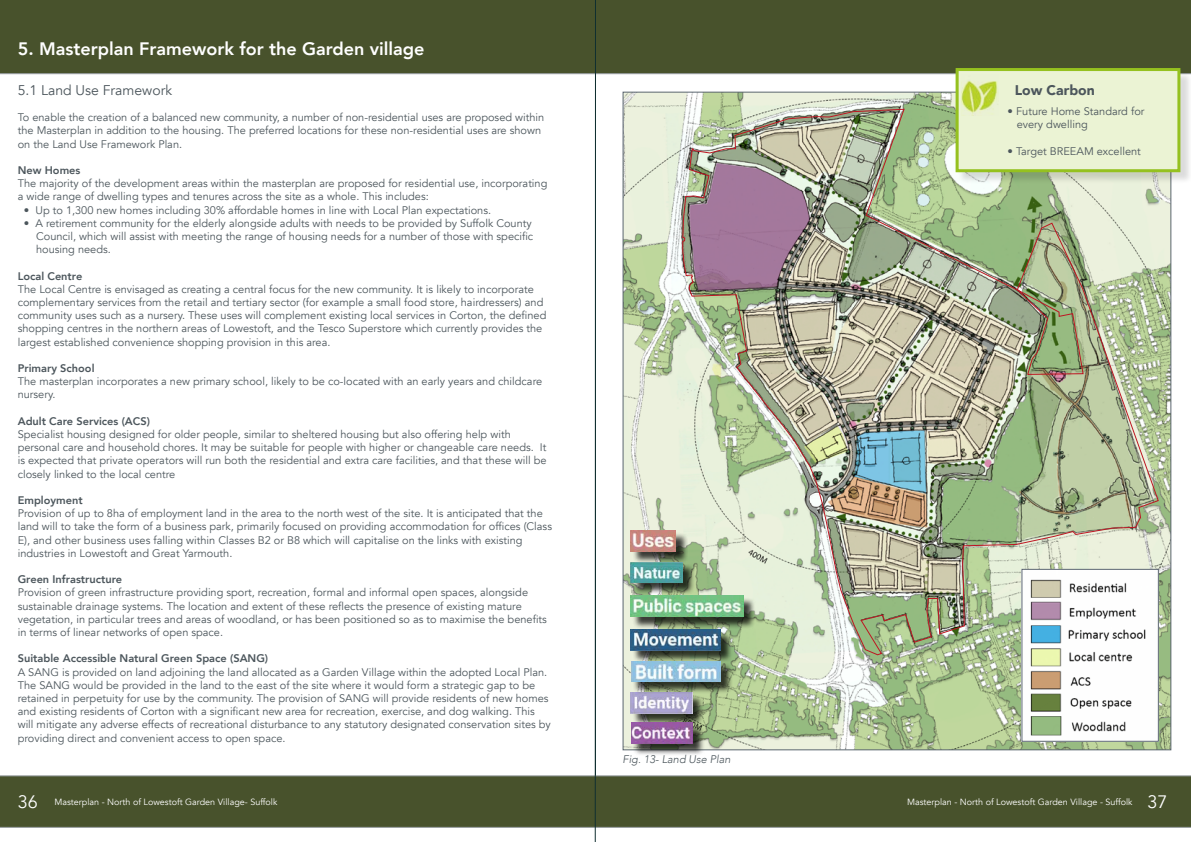
<style>
.page{position:relative;width:1191px;height:842px;background:#fff}
.page>*{position:absolute;margin:0;border:0;box-sizing:border-box;transform-origin:0 0}
.t1{font:800 18px "Avenir";color:#fff}
.t2{font:14px "Avenir";color:#4c565c}
.t3{font:900 14px "Avenir";color:#4c565c}
.t4{font:11px/13.2px "Avenir";color:#4c565c}
.t5{font:800 11px "Avenir";color:#4c565c}
.t6{font:italic 300 11px "Avenir";color:#4c565c}
.t7{font:9px "Avenir";color:#fff}
.s1{font-size:18px}
</style>
<div class="page">
<svg style="left:0;top:775px;width:1191px;height:53px;background:#4c5632"></svg>
<div style="left:0;top:0;width:1191px;height:74px;background:#48522c"></div>
<hr style="left:595px;top:0;width:1px;height:842px;background:#102f30">
<img style="left:624px;top:94px;width:545px;height:654px">
<img style="left:1023px;top:656px;width:133px;height:84px">
<div style="left:1021px;top:569px;width:137px;height:173px;border:1px solid #5b6670"></div>
<div style="left:632px;top:631px;width:101px;height:31px;background:#000;opacity:.75"></div>
<img style="left:631px;top:629px;width:51px;height:21px">
<div style="left:632px;top:597px;width:124px;height:33px;background:#000;opacity:.75"></div>
<img style="left:631px;top:595px;width:51px;height:22px">
<div style="left:632px;top:532px;width:56px;height:32px;background:#000;opacity:.75"></div>
<img style="left:631px;top:530px;width:45px;height:21px">
<div style="left:632px;top:564px;width:63px;height:31px;background:#000;opacity:.75"></div>
<img style="left:631px;top:562px;width:51px;height:21px">
<div style="left:632px;top:694px;width:72px;height:32px;background:#000;opacity:.75"></div>
<img style="left:631px;top:693px;width:61px;height:20px">
<div style="left:632px;top:724px;width:72px;height:32px;background:#000;opacity:.75"></div>
<img style="left:631px;top:722px;width:61px;height:21px">
<div style="left:632px;top:662px;width:101px;height:32px;background:#000;opacity:.75"></div>
<img style="left:631px;top:661px;width:89px;height:21px">
<img style="left:682px;top:108px;width:477px;height:548px">
<div style="left:957px;top:71px;width:234px;height:114px;background:#000;opacity:.75"></div>
<div style="left:955px;top:70px;width:225px;height:102px;background:#ebf3d4;border:3px solid #95c11f"></div>
<h1 class="t1" style="left:18px;top:35px;width:408px">5. Masterplan Framework for the Garden village</h1>
<p class="t2" style="left:18px;top:82px;width:156px">5.1 Land Use Framework</p>
<p class="t4" style="left:18px;top:111px;width:528px">To enable the creation of a balanced new community, a number of non-residential uses are proposed within the Masterplan in addition to the housing. The preferred locations for these non-residential uses are shown on the Land Use Framework Plan.</p>
<p class="t5" style="left:18px;top:162px;width:64px">New Homes</p>
<p class="t4" style="left:18px;top:177px;width:531px">The majority of the development areas within the masterplan are proposed for residential use, incorporating a wide range of dwelling types and tenures across the site as a whole. This includes:</p>
<p class="t4" style="left:24px;top:203px;width:469px">• Up to 1,300 new homes including 30% affordable homes in line with Local Plan expectations.</p>
<p class="t4" style="left:36px;top:217px;width:499px;text-indent:-12px">• A retirement community for the elderly alongside adults with needs to be provided by Suffolk County<br>Council, which will assist with meeting the range of housing needs for a number of those with specific housing needs.</p>
<p class="t5" style="left:18px;top:267px;width:66px">Local Centre</p>
<p class="t4" style="left:18px;top:283px;width:530px">The Local Centre is envisaged as creating a central focus for the new community. It is likely to incorporate complementary services from the retail and tertiary sector (for example a small food store, hairdressers) and community uses such as a nursery. These uses will complement existing local services in Corton, the defined shopping centres in the northern areas of Lowestoft, and the Tesco Superstore which currently provides the largest established convenience shopping provision in this area.</p>
<p class="t5" style="left:18px;top:360px;width:78px">Primary School</p>
<p class="t4" style="left:18px;top:375px;width:526px">The masterplan incorporates a new primary school, likely to be co-located with an early years and childcare nursery.</p>
<p class="t5" style="left:18px;top:412px;width:134px">Adult Care Services (ACS)</p>
<p class="t4" style="left:18px;top:428px;width:530px">Specialist housing designed for older people, similar to sheltered housing but also offering help with personal care and household chores. It may be suitable for people with higher or changeable care needs. It is expected that private operators will run both the residential and extra care facilities, and that these will be closely linked to the local centre</p>
<p class="t5" style="left:18px;top:492px;width:66px">Employment</p>
<p class="t4" style="left:18px;top:507px;width:536px">Provision of up to 8ha of employment land in the area to the north west of the site. It is anticipated that the land will to take the form of a business park, primarily focused on providing accommodation for offices (Class E), and other business uses falling within Classes B2 or B8 which will capitalise on the links with existing industries in Lowestoft and Great Yarmouth.</p>
<p class="t5" style="left:18px;top:571px;width:106px">Green Infrastructure</p>
<p class="t4" style="left:18px;top:586px;width:531px">Provision of green infrastructure providing sport, recreation, formal and informal open spaces, alongside sustainable drainage systems. The location and extent of these reflects the presence of existing mature vegetation, in particular trees and areas of woodland, or has been positioned so as to maximise the benefits in terms of linear networks of open space.</p>
<p class="t5" style="left:18px;top:650px;width:252px">Suitable Accessible Natural Green Space (SANG)</p>
<p class="t4" style="left:18px;top:665px;width:535px">A SANG is provided on land adjoining the land allocated as a Garden Village within the adopted Local Plan.<br>The SANG would be provided in the land to the east of the site where it would form a strategic gap to be retained in perpetuity for use by the community. The provision of SANG will provide residents of new homes and existing residents of Corton with a significant new area for recreation, exercise, and dog walking. This will mitigate any adverse effects of recreational disturbance to any statutory designated conservation sites by providing direct and convenient access to open space.</p>
<p class="t6" style="left:622px;top:753px;width:110px">Fig. 13- Land Use Plan</p>
<p class="t3" style="left:1014px;top:78px;width:82px">Low Carbon</p>
<p class="t4" style="left:1016px;top:105px;width:129px;text-indent:-9px">• Future Home Standard for every dwelling</p>
<p class="t4" style="left:1007px;top:145px;width:135px">• Target BREEAM excellent</p>
<p class="t7" style="left:18px;top:796px;width:261px"><span class="s1">36</span> Masterplan - North of Lowestoft Garden Village- Suffolk</p>
<p class="t7" style="left:907px;top:796px;width:262px">Masterplan - North of Lowestoft Garden Village - Suffolk <span class="s1">37</span></p>
</div>
